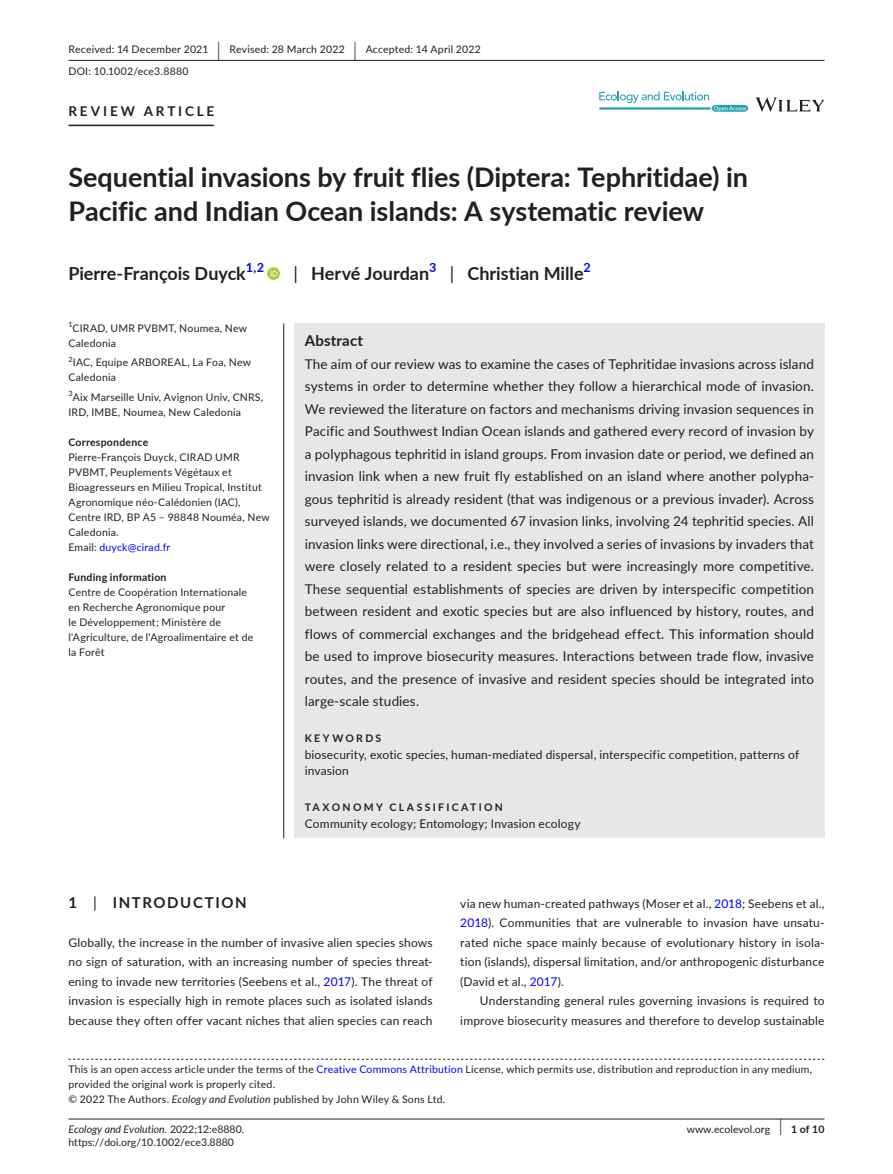
<style>
.page{position:relative;width:893px;height:1174px;background:#fff}
.page>*{position:absolute;margin:0;border:0;box-sizing:border-box;transform-origin:0 0}
.t1{font:700 27px/34.5px "Lato";letter-spacing:-.005em;color:#231f20}
.t2{font:700 18px "Lato";color:#231f20}
.t3{font:700 15px "Lato";letter-spacing:.1em;color:#231f20}
.t4{font:700 15px "Lato";letter-spacing:.015em;color:#231f20}
.t5{font:13.5px/22.5px "Lato";letter-spacing:.01em;color:#231f20;text-align:justify}
.t6{font:700 13.5px "Lato";letter-spacing:.21em;color:#231f20}
.t7{font:700 12.6px "Lato";color:#00f}
.t8{font:12px/19.5px "Lato";letter-spacing:.015em;color:#231f20;text-align:justify}
.t9{font:10.5px/15px "Lato";letter-spacing:.02em;color:#231f20}
.t10{font:10.5px "Lato";color:#231f20}
.t11{font:700 10.5px "Lato";letter-spacing:.025em;color:#231f20}
.t12{font:italic 10.5px "Lato";color:#231f20}
.t13{font:700 10.5px "Lato";letter-spacing:.22em;color:#231f20}
.t14{font:7.35px "Lato";color:#231f20}
.s1{font-size:19.65px}
.s2{font-weight:400}
.s3{color:#00f}
.s4{font-style:italic}
.s5{font-style:normal}
.s6{font-weight:400;font-size:17.4px}
</style>
<div class="page">
<hr style="left:68px;top:1118px;width:756px;height:1px;background:#231f20">
<svg style="left:756px;top:97px;width:68px;height:15px"></svg>
<svg style="left:599px;top:91px;width:149px;height:21px"></svg>
<hr style="left:68px;top:60px;width:756px;height:1px;background:#231f20">
<hr style="left:68px;top:125px;width:146px;height:1px;background:#231f20">
<svg style="left:267px;top:267px;width:13px;height:13px"></svg>
<svg style="left:271px;top:269px;width:6px;height:7px"></svg>
<svg style="left:68px;top:1058px;width:756px;height:1px"></svg>
<div style="left:294px;top:323px;width:530px;height:515px;background:#e6e7e9"></div>
<hr style="left:283px;top:323px;width:1px;height:515px;background:#231f20">
<p class="t9" style="left:68px;top:38px;width:414px;line-height:21.8px">Received: 14 December 2021 <span class="s1">|</span> Revised: 28 March 2022 <span class="s1">|</span> Accepted: 14 April 2022<br>DOI: 10.1002/ece3.8880</p>
<p class="t6" style="left:68px;top:101px;width:147px">REVIEW ARTICLE</p>
<h1 class="t1" style="left:68px;top:159px;width:681px">Sequential invasions by fruit flies (Diptera: Tephritidae) in<br>Pacific and Indian Ocean islands: A systematic review</h1>
<h2 class="t2" style="left:68px;top:260px;width:179px">Pierre-François Duyck</h2>
<p class="t7" style="left:246px;top:258px;width:20px">1,2</p>
<h2 class="t2" style="left:293px;top:260px;width:137px"><span class="s2">|</span> Hervé Jourdan</h2>
<p class="t7" style="left:429px;top:258px;width:9px">3</p>
<h2 class="t2" style="left:450px;top:260px;width:135px"><span class="s2">|</span> Christian Mille</h2>
<p class="t7" style="left:584px;top:258px;width:9px">2</p>
<p class="t14" style="left:68px;top:319px;width:6px">1</p>
<p class="t9" style="left:68px;top:320px;width:180px;text-indent:4px">CIRAD, UMR PVBMT, Noumea, New<br>Caledonia</p>
<p class="t14" style="left:68px;top:354px;width:6px">2</p>
<p class="t9" style="left:68px;top:355px;width:184px;text-indent:4px">IAC, Equipe ARBOREAL, La Foa, New<br>Caledonia</p>
<p class="t14" style="left:68px;top:388px;width:6px">3</p>
<p class="t9" style="left:68px;top:389px;width:196px;text-indent:4px">Aix Marseille Univ, Avignon Univ, CNRS,<br>IRD, IMBE, Noumea, New Caledonia</p>
<p class="t11" style="left:68px;top:434px;width:81px">Correspondence</p>
<p class="t9" style="left:68px;top:449px;width:203px">Pierre-François Duyck, CIRAD UMR<br>PVBMT, Peuplements Végétaux et<br>Bioagresseurs en Milieu Tropical, Institut<br>Agronomique néo-Calédonien (IAC),<br>Centre IRD, BP A5 – 98848 Nouméa, New<br>Caledonia.<br>Email: <span class="s3">duyck@cirad.fr</span></p>
<p class="t11" style="left:68px;top:569px;width:100px">Funding information</p>
<p class="t9" style="left:68px;top:584px;width:186px">Centre de Coopération Internationale en Recherche Agronomique pour<br>le Développement; Ministère de l'Agriculture, de l'Agroalimentaire et de la Forêt</p>
<p class="t4" style="left:305px;top:329px;width:60px">Abstract</p>
<p class="t5" style="left:305px;top:352px;width:511px">The aim of our review was to examine the cases of Tephritidae invasions across island systems in order to determine whether they follow a hierarchical mode of invasion.<br>We reviewed the literature on factors and mechanisms driving invasion sequences in Pacific and Southwest Indian Ocean islands and gathered every record of invasion by a polyphagous tephritid in island groups. From invasion date or period, we defined an invasion link when a new fruit fly established on an island where another polypha&shy;gous tephritid is already resident (that was indigenous or a previous invader). Across surveyed islands, we documented 67 invasion links, involving 24 tephritid species. All invasion links were directional, i.e., they involved a series of invasions by invaders that were closely related to a resident species but were increasingly more competitive.<br>These sequential establishments of species are driven by interspecific competition between resident and exotic species but are also influenced by history, routes, and flows of commercial exchanges and the bridgehead effect. This information should be used to improve biosecurity measures. Interactions between trade flow, invasive routes, and the presence of invasive and resident species should be integrated into large-scale studies.</p>
<p class="t13" style="left:305px;top:730px;width:78px">KEYWORDS</p>
<p class="t8" style="left:305px;top:745px;width:496px;line-height:16.5px">biosecurity, exotic species, human-mediated dispersal, interspecific competition, patterns of invasion</p>
<p class="t13" style="left:305px;top:799px;width:200px">TAXONOMY CLASSIFICATION</p>
<p class="t8" style="left:305px;top:813px;width:277px">Community ecology; Entomology; Invasion ecology</p>
<p class="t3" style="left:68px;top:891px;width:180px">1 <span class="s2">|</span> INTRODUCTION</p>
<p class="t8" style="left:68px;top:932px;width:366px">Globally, the increase in the number of invasive alien species shows no sign of saturation, with an increasing number of species threat&shy;ening to invade new territories (Seebens et al., <span class="s3">2017</span>). The threat of invasion is especially high in remote places such as isolated islands because they often offer vacant niches that alien species can reach</p>
<p class="t8" style="left:460px;top:893px;width:366px">via new human-created pathways (Moser et al., <span class="s3">2018</span>; Seebens et al., <span class="s3">2018</span>). Communities that are vulnerable to invasion have unsatu&shy;rated niche space mainly because of evolutionary history in isola&shy;tion (islands), dispersal limitation, and/or anthropogenic disturbance (David et al., <span class="s3">2017</span>).</p>
<p class="t8" style="left:460px;top:990px;width:366px;text-align:right">Understanding general rules governing invasions is required to improve biosecurity measures and therefore to develop sustainable</p>
<p class="t9" style="left:68px;top:1061px;width:745px">This is an open access article under the terms of the <span class="s3">Creative Commons Attribution</span> License, which permits use, distribution and reproduction in any medium, provided the original work is properly cited.<br>© 2022 The Authors. <span class="s4">Ecology and Evolution</span> published by John Wiley &amp; Sons Ltd.</p>
<p class="t12" style="left:68px;top:1121px;width:177px">Ecology and Evolution. <span class="s5">2022;12:e8880.</span></p>
<p class="t11" style="left:779px;top:1121px;width:46px"><span class="s6">|</span> 1 of 10</p>
<p class="t10" style="left:68px;top:1135px;width:167px">https://doi.org/10.1002/ece3.8880</p>
<p class="t10" style="left:687px;top:1121px;width:85px">www.ecolevol.org</p>
</div>
